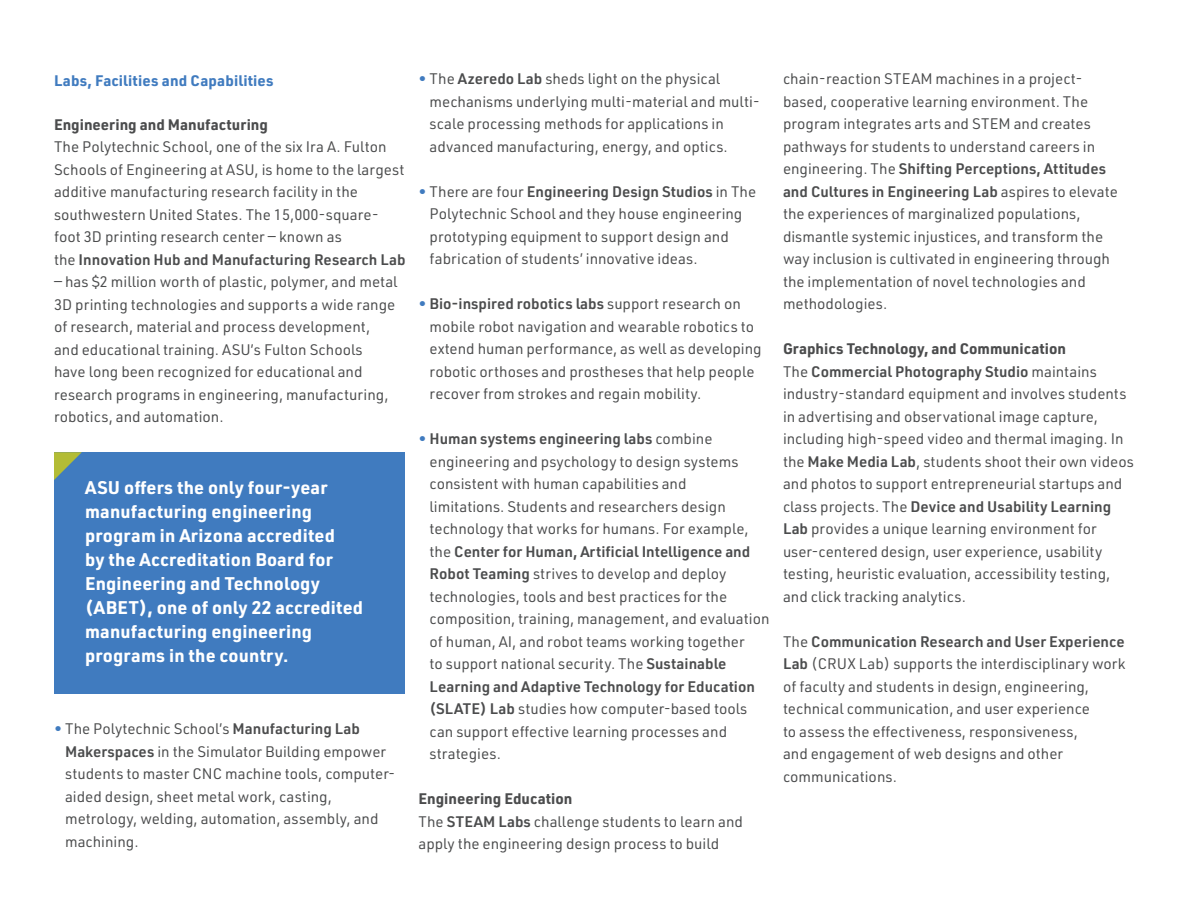
<style>
.page{position:relative;width:1188px;height:918px;background:#fff}
.page>*{position:absolute;margin:0;border:0;box-sizing:border-box;transform-origin:0 0}
.t1{font:700 18px/24px "URWDIN";letter-spacing:.01em;color:#fff}
.t2{font:15px/22.5px "URWDIN";color:#4b4c4d}
.t3{font:700 15px "URWDIN";letter-spacing:.01em;color:#407bbf}
.s1{font-weight:700}
.s2{font-weight:600}
.s3{color:#407bbf}
</style>
<div class="page">
<div style="left:54px;top:452px;width:351px;height:242px;background:#407bbf"></div>
<svg style="left:54px;top:452px;width:28px;height:28px"></svg>
<p class="t3" style="left:54px;top:71px;width:221px">Labs, Facilities and Capabilities</p>
<p class="t2" style="left:54px;top:113px;width:353px"><span class="s1">Engineering and Manufacturing<br></span>The Polytechnic School, one of the six Ira A. Fulton Schools of Engineering at ASU, is home to the largest additive manufacturing research facility in the southwestern United States. The 15,000-square&shy;foot 3D printing research center — known as<br>the <span class="s2">Innovation Hub and Manufacturing Research Lab</span></p>
<p class="t2" style="left:54px;top:270px;width:345px">— has $2 million worth of plastic, polymer, and metal 3D printing technologies and supports a wide range of research, material and process development, and educational training. ASU’s Fulton Schools have long been recognized for educational and research programs in engineering, manufacturing, robotics, and automation.</p>
<p class="t1" style="left:85px;top:475px;width:280px">ASU offers the only four-year manufacturing engineering program in Arizona accredited<br>by the Accreditation Board for<br>Engineering and Technology (ABET), one of only 22 accredited manufacturing engineering programs in the country.</p>
<p class="t2" style="left:65px;top:717px;width:332px;text-indent:-11px"><span class="s3">•</span> The Polytechnic School’s <span class="s2">Manufacturing Lab Makerspaces</span> in the Simulator Building empower students to master CNC machine tools, computer&shy;aided design, sheet metal work, casting, metrology, welding, automation, assembly, and machining.</p>
<p class="t2" style="left:430px;top:67px;width:332px;text-indent:-11px"><span class="s3">•</span> The <span class="s2">Azeredo Lab</span> sheds light on the physical mechanisms underlying multi-material and multi&shy;scale processing methods for applications in advanced manufacturing, energy, and optics.</p>
<p class="t2" style="left:430px;top:180px;width:328px;text-indent:-11px"><span class="s3">•</span> There are four <span class="s2">Engineering Design Studios</span> in The Polytechnic School and they house engineering prototyping equipment to support design and fabrication of students’ innovative ideas.</p>
<p class="t2" style="left:430px;top:292px;width:334px;text-indent:-11px"><span class="s3">•</span> <span class="s2">Bio-inspired robotics labs</span> support research on mobile robot navigation and wearable robotics to extend human performance, as well as developing robotic orthoses and prostheses that help people recover from strokes and regain mobility.</p>
<p class="t2" style="left:430px;top:427px;width:341px;text-indent:-11px"><span class="s3">•</span> <span class="s2">Human systems engineering labs</span> combine engineering and psychology to design systems consistent with human capabilities and<br>limitations. Students and researchers design technology that works for humans. For example, the <span class="s2">Center for Human, Artificial Intelligence and Robot Teaming</span> strives to develop and deploy technologies, tools and best practices for the composition, training, management, and evaluation of human, AI, and robot teams working together<br>to support national security. The <span class="s2">Sustainable Learning and Adaptive Technology for Education (SLATE) Lab</span> studies how computer-based tools can support effective learning processes and strategies.</p>
<p class="t2" style="left:418px;top:787px;width:326px"><span class="s1">Engineering Education<br></span>The <span class="s2">STEAM Labs</span> challenge students to learn and apply the engineering design process to build</p>
<p class="t2" style="left:783px;top:67px;width:336px">chain-reaction STEAM machines in a project&shy;based, cooperative learning environment. The program integrates arts and STEM and creates pathways for students to understand careers in engineering. The <span class="s2">Shifting Perceptions, Attitudes and Cultures in Engineering Lab</span> aspires to elevate the experiences of marginalized populations, dismantle systemic injustices, and transform the way inclusion is cultivated in engineering through the implementation of novel technologies and methodologies.</p>
<p class="t2" style="left:783px;top:337px;width:352px"><span class="s1">Graphics Technology, and Communication<br></span>The <span class="s2">Commercial Photography Studio</span> maintains industry-standard equipment and involves students in advertising and observational image capture, including high-speed video and thermal imaging. In the <span class="s2">Make Media Lab</span>, students shoot their own videos and photos to support entrepreneurial startups and class projects. The <span class="s2">Device and Usability Learning Lab</span> provides a unique learning environment for user-centered design, user experience, usability testing, heuristic evaluation, accessibility testing, and click tracking analytics.</p>
<p class="t2" style="left:783px;top:630px;width:344px">The <span class="s2">Communication Research and User Experience Lab</span> (CRUX Lab) supports the interdisciplinary work of faculty and students in design, engineering, technical communication, and user experience<br>to assess the effectiveness, responsiveness,<br>and engagement of web designs and other communications.</p>
</div>
